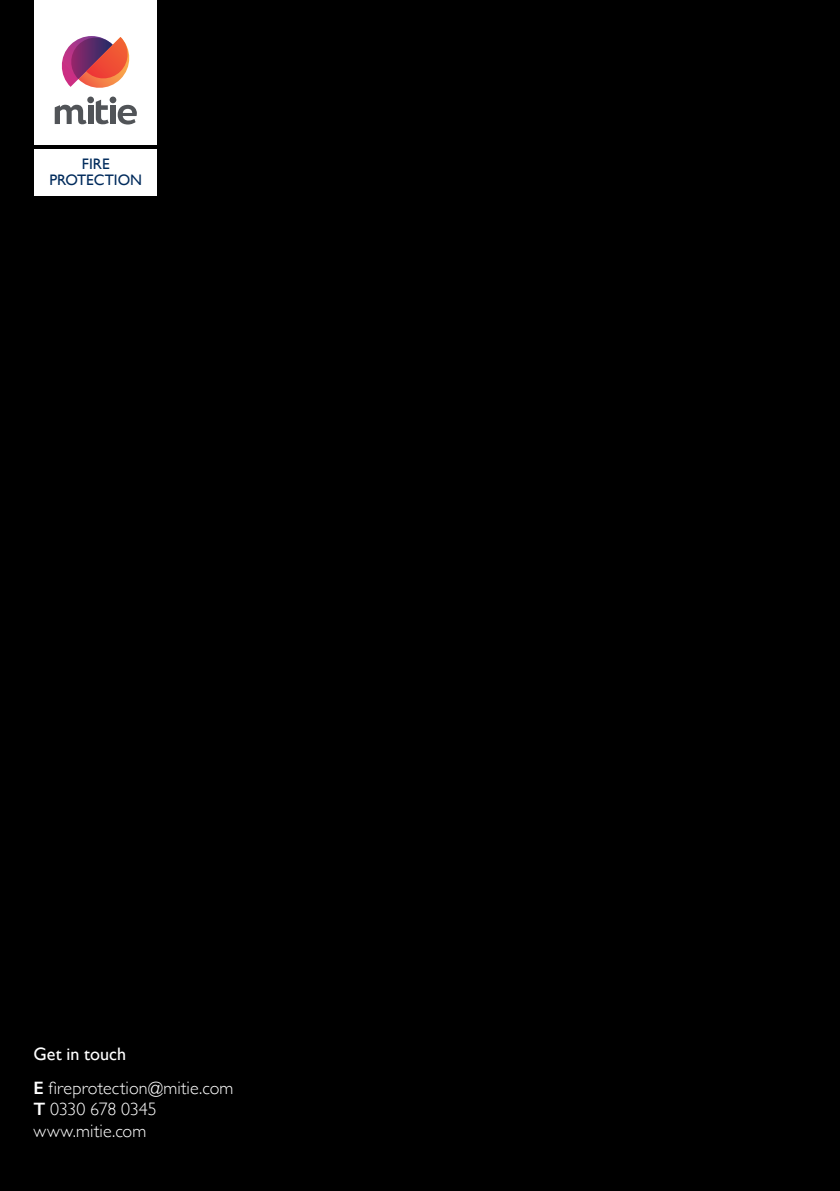
<style>
.page{position:relative;width:840px;height:1191px;background:#fff}
.page>*{position:absolute;margin:0;border:0;box-sizing:border-box;transform-origin:0 0}
.Titles{font:300 18px "Gill Sans";letter-spacing:.005em;color:#fff}
.Titles-2{font:300 18px "Gill Sans";letter-spacing:-.02em;color:#fff}
.Titles-3{font:18px "Gill Sans";letter-spacing:.005em;color:#fff}
.second_heading{font:15.2px/16px "Gill Sans";color:#002b5c;text-align:center}
.s1{font-weight:600}
</style>
<div class="page">
<div style="left:0;top:0;width:839px;height:1191px;background:#000"></div>
<div style="left:35px;top:150px;width:122px;height:46px;background:#fff"></div>
<div style="left:35px;top:0;width:122px;height:145px;background:#fff"></div>
<div style="left:87px;top:97px;width:7px;height:6px;background:#515458;border-radius:50%"></div>
<div style="left:88px;top:105px;width:5px;height:19px;background:#515458"></div>
<div style="left:109px;top:97px;width:7px;height:6px;background:#515458;border-radius:50%"></div>
<div style="left:110px;top:105px;width:5px;height:19px;background:#515458"></div>
<svg style="left:61px;top:36px;width:69px;height:52px"></svg>
<svg style="left:55px;top:105px;width:31px;height:19px"></svg>
<svg style="left:96px;top:100px;width:13px;height:24px"></svg>
<svg style="left:118px;top:105px;width:19px;height:19px"></svg>
<p class="second_heading" style="left:49px;top:156px;width:94px">FIRE<br>PROTECTION</p>
<p class="Titles-3" style="left:33px;top:1043px;width:94px">Get in touch</p>
<p class="Titles" style="left:33px;top:1073px;width:201px"><span class="s1">E</span> fireprotection@mitie.com</p>
<p class="Titles-2" style="left:33px;top:1095px;width:125px"><span class="s1">T</span> 0330 678 0345</p>
<p class="Titles" style="left:33px;top:1117px;width:114px">www.mitie.com</p>
</div>
